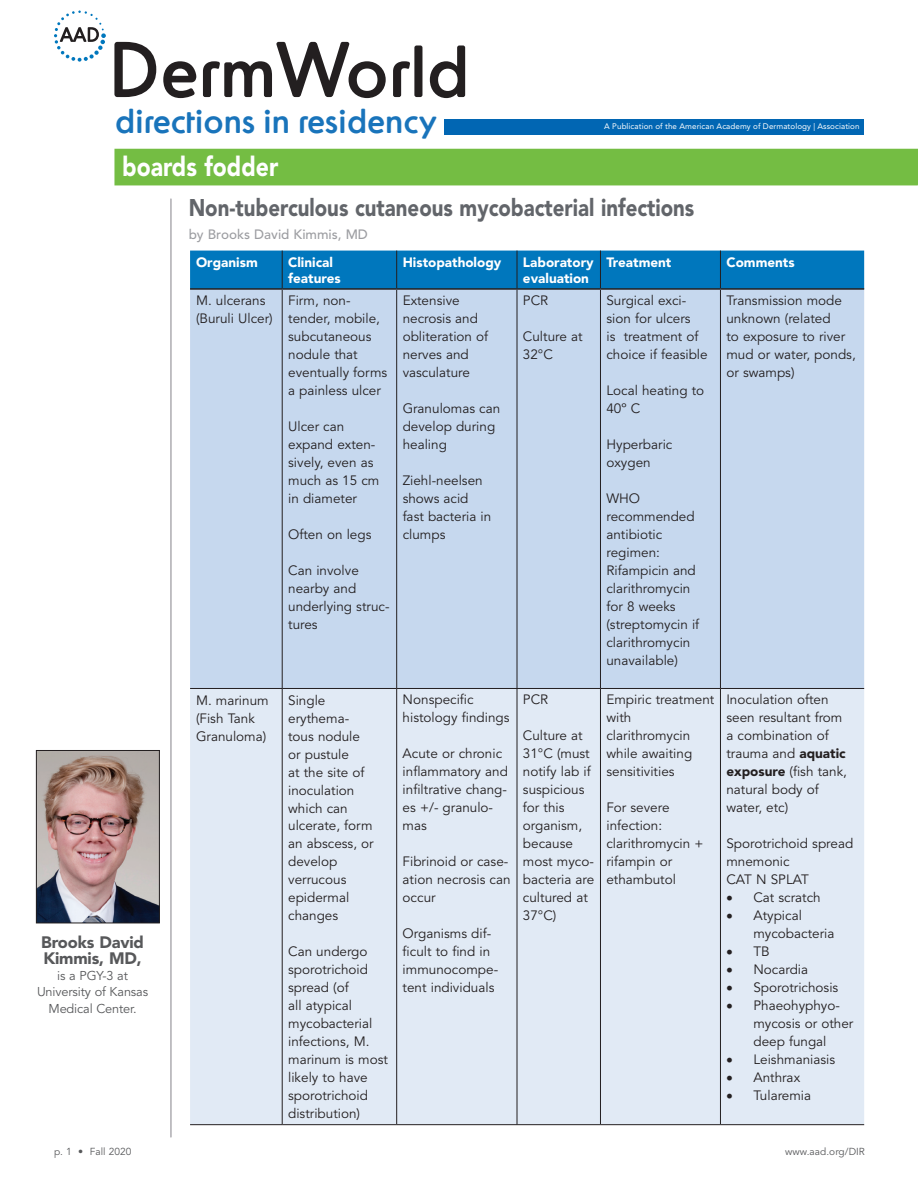
<style>
.page{position:relative;width:918px;height:1188px;background:#fff}
.page>*{position:absolute;margin:0;border:0;box-sizing:border-box;transform-origin:0 0}
.t1{font:73.5px "Derm Roman";color:#231f20}
.t2{font:34.65px "Derm Roman";color:#1974bb}
.t3{font:900 27px "Avenir LT Std";color:#fff;scale:.85 1}
.t4{font:900 24px "Avenir LT Std";color:#62656a;scale:.85 1}
.t5{font:900 16.5px/16.2px "Avenir LT Std";letter-spacing:-.01em;color:#57585a}
.t6{font:13.5px/18px "Avenir LT Std";color:#231f20}
.t7{font:900 13.5px/16.2px "Avenir LT Std";color:#fff}
.t8{font:500 13.5px "Avenir LT Std";color:#9d9ea2}
.t9{font:12.75px/16.2px "Avenir LT Std";letter-spacing:-.01em;color:#57585a;text-align:center}
.t10{font:10.2px "Avenir LT Std";letter-spacing:.005em;color:#57585a}
.t11{font:7.95px "Avenir LT Std";letter-spacing:.01em;color:#fff}
.s1{font-weight:900}
</style>
<div class="page">
<div style="left:445px;top:119px;width:419px;height:15px;background:#0166b3"></div>
<svg style="left:54px;top:10px;width:52px;height:52px"></svg>
<div style="left:114px;top:149px;width:804px;height:36px;background:#74bd43"></div>
<hr style="left:170px;top:199px;width:2px;height:938px;background:#bcbbbf">
<img style="left:38px;top:752px;width:120px;height:169px">
<div style="left:36px;top:750px;width:124px;height:173px;border:1px solid #231f20"></div>
<div style="left:190px;top:251px;width:674px;height:37px;background:#0077bd"></div>
<div style="left:190px;top:290px;width:674px;height:398px;background:#c6d8ee"></div>
<div style="left:190px;top:689px;width:674px;height:435px;background:#e1eaf5"></div>
<hr style="left:282px;top:251px;width:1px;height:37px;background:#231f20">
<hr style="left:396px;top:251px;width:1px;height:37px;background:#231f20">
<hr style="left:517px;top:251px;width:1px;height:37px;background:#231f20">
<hr style="left:600px;top:251px;width:1px;height:37px;background:#231f20">
<hr style="left:720px;top:251px;width:1px;height:37px;background:#231f20">
<hr style="left:282px;top:290px;width:1px;height:398px;background:#231f20">
<hr style="left:396px;top:290px;width:1px;height:398px;background:#231f20">
<hr style="left:517px;top:290px;width:1px;height:398px;background:#231f20">
<hr style="left:600px;top:290px;width:1px;height:398px;background:#231f20">
<hr style="left:720px;top:290px;width:1px;height:398px;background:#231f20">
<hr style="left:190px;top:688px;width:92px;height:1px;background:#231f20">
<hr style="left:282px;top:688px;width:115px;height:1px;background:#231f20">
<hr style="left:282px;top:689px;width:1px;height:435px;background:#231f20">
<hr style="left:397px;top:688px;width:120px;height:1px;background:#231f20">
<hr style="left:396px;top:689px;width:1px;height:435px;background:#231f20">
<hr style="left:517px;top:688px;width:83px;height:1px;background:#231f20">
<hr style="left:517px;top:689px;width:1px;height:435px;background:#231f20">
<hr style="left:600px;top:688px;width:120px;height:1px;background:#231f20">
<hr style="left:600px;top:689px;width:1px;height:435px;background:#231f20">
<hr style="left:720px;top:688px;width:144px;height:1px;background:#231f20">
<hr style="left:720px;top:689px;width:1px;height:435px;background:#231f20">
<hr style="left:190px;top:1124px;width:92px;height:1px;background:#231f20">
<hr style="left:282px;top:1124px;width:115px;height:1px;background:#231f20">
<hr style="left:397px;top:1124px;width:120px;height:1px;background:#231f20">
<hr style="left:517px;top:1124px;width:83px;height:1px;background:#231f20">
<hr style="left:600px;top:1124px;width:120px;height:1px;background:#231f20">
<hr style="left:720px;top:1124px;width:144px;height:1px;background:#231f20">
<hr style="left:190px;top:288px;width:92px;height:2px;background:#231f20">
<hr style="left:282px;top:288px;width:115px;height:2px;background:#231f20">
<hr style="left:397px;top:288px;width:120px;height:2px;background:#231f20">
<hr style="left:517px;top:288px;width:83px;height:2px;background:#231f20">
<hr style="left:600px;top:288px;width:120px;height:2px;background:#231f20">
<hr style="left:720px;top:288px;width:144px;height:2px;background:#231f20">
<h1 class="t1" style="left:108px;top:41px;width:363px">DermWorld</h1>
<h2 class="t2" style="left:115px;top:106px;width:323px">directions in residency</h2>
<h3 class="t3" style="left:122px;top:150px;width:185px">boards fodder</h3>
<p class="t11" style="left:604px;top:122px;width:257px">A Publication of the American Academy of Dermatology | Association</p>
<p class="t5" style="left:41px;top:934px;width:104px">Brooks David<br>Kimmis, MD,</p>
<p class="t9" style="left:37px;top:968px;width:113px">is a PGY-3 at<br>University of Kansas<br>Medical Center.</p>
<h3 class="t4" style="left:189px;top:193px;width:596px">Non-tuberculous cutaneous mycobacterial infections</h3>
<p class="t8" style="left:189px;top:226px;width:181px">by Brooks David Kimmis, MD</p>
<p class="t7" style="left:196px;top:254px;width:63px">Organism</p>
<p class="t7" style="left:288px;top:254px;width:54px">Clinical features</p>
<p class="t7" style="left:403px;top:254px;width:100px">Histopathology</p>
<p class="t7" style="left:523px;top:254px;width:72px">Laboratory evaluation</p>
<p class="t7" style="left:606px;top:254px;width:66px">Treatment</p>
<p class="t7" style="left:726px;top:254px;width:70px">Comments</p>
<p class="t6" style="left:196px;top:292px;width:78px">M. ulcerans (Buruli Ulcer)</p>
<p class="t6" style="left:288px;top:292px;width:101px">Firm, non&shy;tender, mobile, subcutaneous nodule that eventually forms a painless ulcer</p>
<p class="t6" style="left:288px;top:418px;width:93px">Ulcer can expand exten&shy;sively, even as much as 15 cm in diameter</p>
<p class="t6" style="left:288px;top:526px;width:85px">Often on legs</p>
<p class="t6" style="left:288px;top:562px;width:103px">Can involve nearby and underlying struc&shy;tures</p>
<p class="t6" style="left:726px;top:292px;width:131px">Transmission mode unknown (related<br>to exposure to river mud or water, ponds, or swamps)</p>
<p class="t6" style="left:606px;top:292px;width:103px">Surgical exci&shy;sion for ulcers<br>is treatment of choice if feasible</p>
<p class="t6" style="left:606px;top:382px;width:99px">Local heating to<br>40º C</p>
<p class="t6" style="left:606px;top:436px;width:67px">Hyperbaric oxygen</p>
<p class="t6" style="left:606px;top:490px;width:94px">WHO recommended antibiotic regimen:<br>Rifampicin and clarithromycin for 8 weeks (streptomycin if clarithromycin unavailable)</p>
<p class="t6" style="left:523px;top:292px;width:27px">PCR</p>
<p class="t6" style="left:523px;top:328px;width:61px">Culture at<br>32°C</p>
<p class="t6" style="left:403px;top:292px;width:87px">Extensive necrosis and obliteration of nerves and vasculature</p>
<p class="t6" style="left:403px;top:400px;width:99px">Granulomas can develop during healing</p>
<p class="t6" style="left:403px;top:472px;width:90px">Ziehl-neelsen shows acid fast bacteria in clumps</p>
<p class="t6" style="left:196px;top:691px;width:74px">M. marinum (Fish Tank<br>Granuloma)</p>
<p class="t6" style="left:288px;top:691px;width:87px">Single erythema&shy;tous nodule or pustule<br>at the site of inoculation which can ulcerate, form an abscess, or develop verrucous epidermal changes</p>
<p class="t6" style="left:288px;top:943px;width:101px">Can undergo sporotrichoid spread (of<br>all atypical mycobacterial infections, M. marinum is most likely to have sporotrichoid distribution)</p>
<p class="t6" style="left:403px;top:691px;width:108px">Nonspecific histology findings</p>
<p class="t6" style="left:403px;top:745px;width:107px">Acute or chronic inflammatory and infiltrative chang&shy;es +/- granulo&shy;mas</p>
<p class="t6" style="left:403px;top:853px;width:110px">Fibrinoid or case&shy;ation necrosis can occur</p>
<p class="t6" style="left:403px;top:925px;width:97px">Organisms dif&shy;ficult to find in immunocompe&shy;tent individuals</p>
<p class="t6" style="left:523px;top:691px;width:27px">PCR</p>
<p class="t6" style="left:523px;top:727px;width:73px">Culture at<br>31°C (must notify lab if suspicious for this organism, because most myco&shy;bacteria are cultured at<br>37°C)</p>
<p class="t6" style="left:606px;top:691px;width:109px">Empiric treatment with clarithromycin while awaiting sensitivities</p>
<p class="t6" style="left:606px;top:799px;width:99px">For severe infection: clarithromycin + rifampin or ethambutol</p>
<p class="t6" style="left:726px;top:691px;width:122px">Inoculation often seen resultant from a combination of trauma and <span class="s1">aquatic exposure</span> (fish tank, natural body of water, etc)</p>
<p class="t6" style="left:726px;top:835px;width:128px">Sporotrichoid spread mnemonic<br>CAT N SPLAT</p>
<p class="t6" style="left:726px;top:889px;width:96px">• Cat scratch</p>
<p class="t6" style="left:753px;top:907px;width:83px;text-indent:-27px">• Atypical mycobacteria</p>
<p class="t6" style="left:726px;top:943px;width:45px">• TB</p>
<p class="t6" style="left:726px;top:961px;width:83px">• Nocardia</p>
<p class="t6" style="left:726px;top:979px;width:113px">• Sporotrichosis</p>
<p class="t6" style="left:753px;top:997px;width:101px;text-indent:-27px">• Phaeohyphyo&shy;mycosis or other deep fungal</p>
<p class="t6" style="left:726px;top:1051px;width:110px">• Leishmaniasis</p>
<p class="t6" style="left:726px;top:1069px;width:75px">• Anthrax</p>
<p class="t6" style="left:726px;top:1087px;width:86px">• Tularemia</p>
<p class="t10" style="left:54px;top:1146px;width:79px">p. 1 • Fall 2020</p>
<p class="t10" style="left:785px;top:1146px;width:81px">www.aad.org/DIR</p>
</div>
